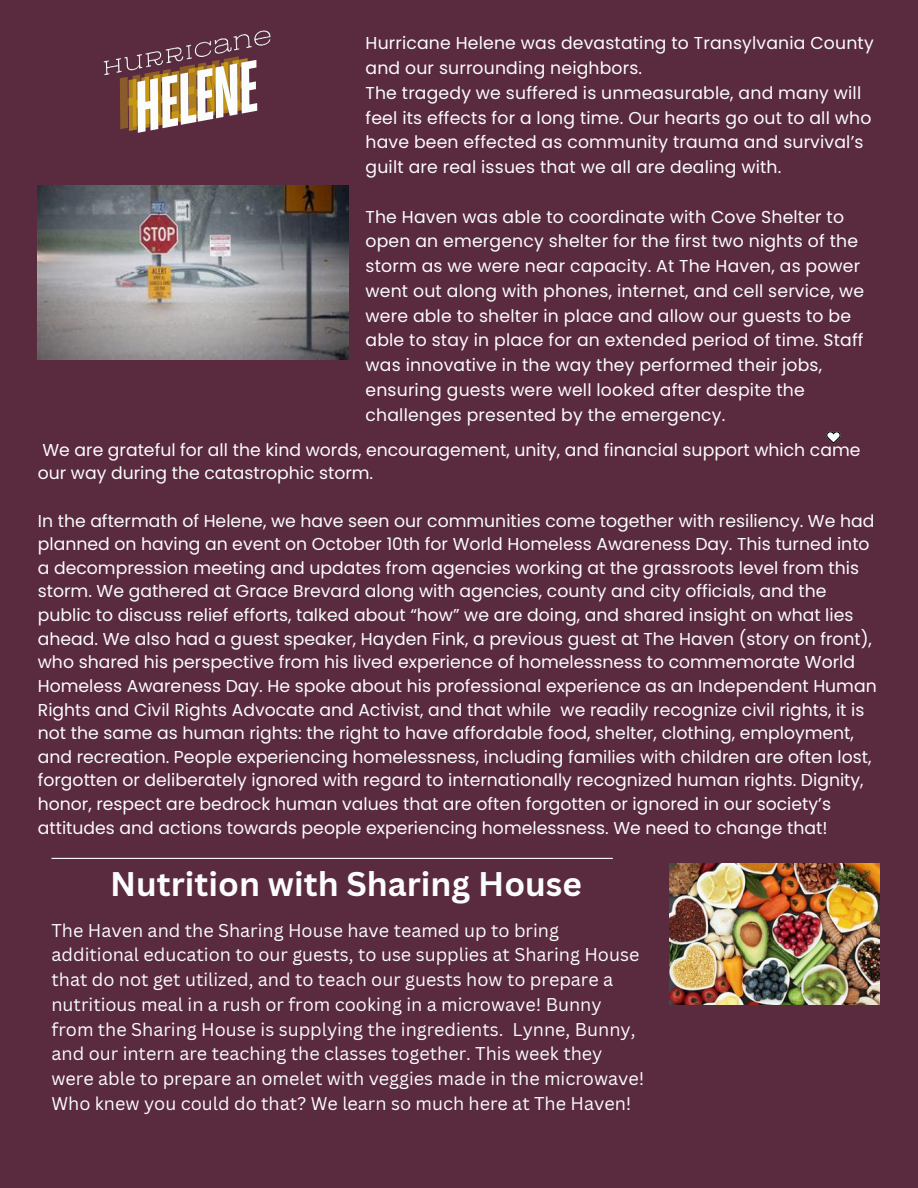
<style>
.page{position:relative;width:918px;height:1188px;background:#5a2a3f}
.page>*{position:absolute;margin:0;border:0;box-sizing:border-box;transform-origin:0 0}
.t1{font:italic 700 71.7px "TT Bluescreens";color:#fbfcfc}
.t2{font:700 33.3px "Canva Sans";color:#fbfcfc}
.t3{font:18px/24.8px "Canva Sans";color:#fbfcfc}
.t4{font:17.25px/23.7px "Poppins";color:#fbfcfc}
</style>
<div class="page">
<svg style="left:826px;top:431px;width:15px;height:13px"></svg>
<hr style="left:52px;top:858px;width:561px;height:1px;background:#fbfcfc">
<img style="left:38px;top:186px;width:310px;height:174px">
<img style="left:670px;top:864px;width:210px;height:140px">
<img style="left:103px;top:30px;width:168px;height:46px">
<p class="t4" style="left:366px;top:31px;width:510px;line-height:24.8px">Hurricane Helene was devastating to Transylvania County and our surrounding neighbors.<br>The tragedy we suffered is unmeasurable, and many will feel its effects for a long time. Our hearts go out to all who have been effected as community trauma and survival’s guilt are real issues that we all are dealing with.</p>
<p class="t4" style="left:366px;top:204px;width:500px;line-height:24.8px">The Haven was able to coordinate with Cove Shelter to open an emergency shelter for the first two nights of the storm as we were near capacity. At The Haven, as power went out along with phones, internet, and cell service, we were able to shelter in place and allow our guests to be able to stay in place for an extended period of time. Staff was innovative in the way they performed their jobs, ensuring guests were well looked after despite the challenges presented by the emergency.</p>
<p class="t4" style="left:38px;top:438px;width:824px">We are grateful for all the kind words, encouragement, unity, and financial support which came our way during the catastrophic storm.</p>
<p class="t4" style="left:38px;top:509px;width:840px">In the aftermath of Helene, we have seen our communities come together with resiliency. We had planned on having an event on October 10th for World Homeless Awareness Day. This turned into a decompression meeting and updates from agencies working at the grassroots level from this storm. We gathered at Grace Brevard along with agencies, county and city officials, and the public to discuss relief efforts, talked about “how” we are doing, and shared insight on what lies ahead. We also had a guest speaker, Hayden Fink, a previous guest at The Haven (story on front), who shared his perspective from his lived experience of homelessness to commemorate World Homeless Awareness Day. He spoke about his professional experience as an Independent Human Rights and Civil Rights Advocate and Activist, and that while we readily recognize civil rights, it is not the same as human rights: the right to have affordable food, shelter, clothing, employment, and recreation. People experiencing homelessness, including families with children are often lost, forgotten or deliberately ignored with regard to internationally recognized human rights. Dignity, honor, respect are bedrock human values that are often forgotten or ignored in our society’s attitudes and actions towards people experiencing homelessness. We need to change that!</p>
<h1 class="t1" style="left:125px;top:75px;width:127px;rotate:-10deg">HELENE</h1>
<h2 class="t2" style="left:110px;top:861px;width:473px">Nutrition with Sharing House</h2>
<p class="t3" style="left:52px;top:917px;width:594px">The Haven and the Sharing House have teamed up to bring additional education to our guests, to use supplies at Sharing House that do not get utilized, and to teach our guests how to prepare a nutritious meal in a rush or from cooking in a microwave! Bunny from the Sharing House is supplying the ingredients. Lynne, Bunny, and our intern are teaching the classes together. This week they were able to prepare an omelet with veggies made in the microwave!<br>Who knew you could do that? We learn so much here at The Haven!</p>
</div>
